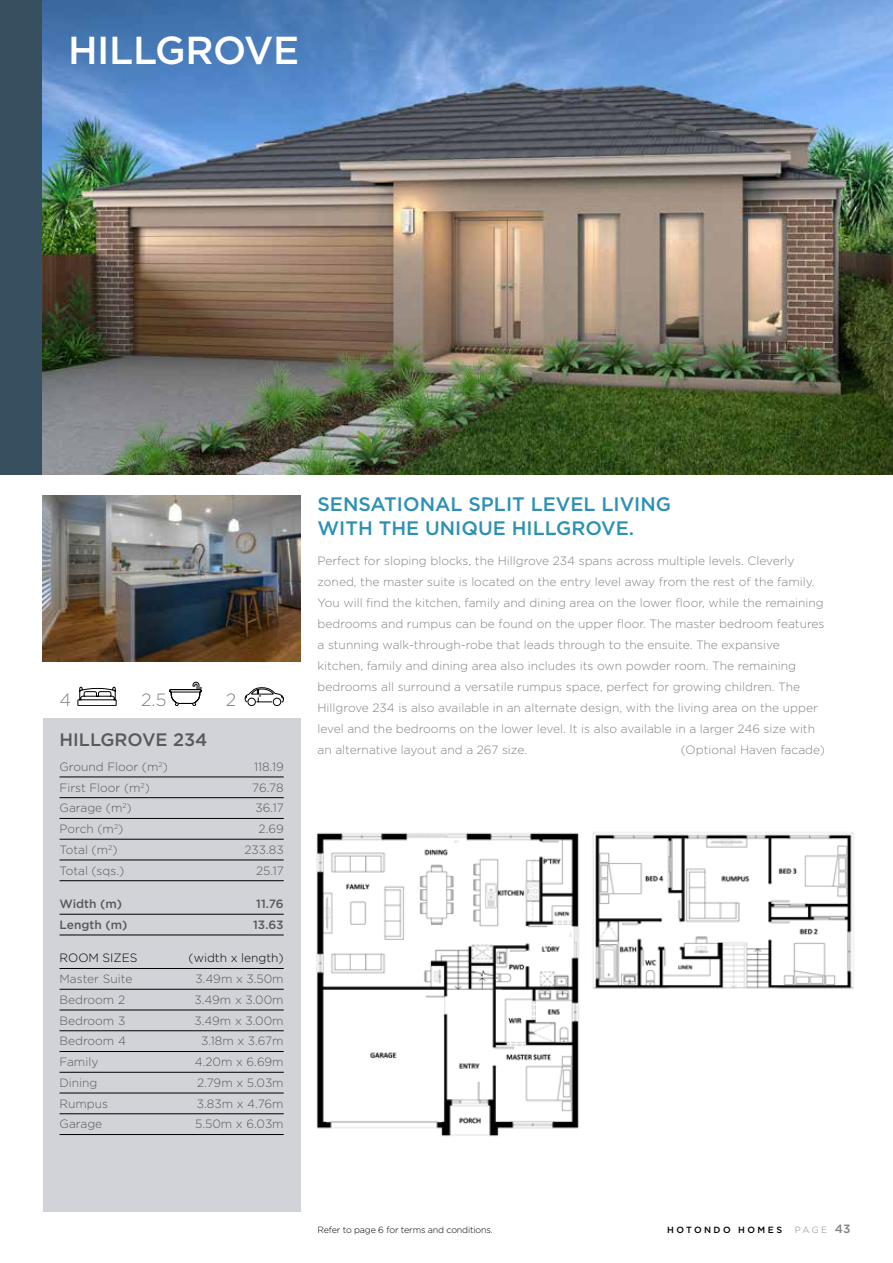
<style>
.page{position:relative;width:893px;height:1263px;background:#fff}
.page>*{position:absolute;margin:0;border:0;box-sizing:border-box;transform-origin:0 0}
.t1{font:500 39px "Gotham";letter-spacing:-.01em;color:#fff}
.t2{font:500 19.5px/24px "Gotham";color:#2c91b3}
.t3{font:500 18px "Gotham";color:#58595b}
.t4{font:300 17.7px "Gotham";color:#808285}
.t5{font:300 12px/21px "Gotham";color:#808285}
.t6{font:300 12px "Gotham";color:#58595b}
.t7{font:500 12px "Gotham";color:#58595b}
.t8{font:300 12px "Gotham";color:#000}
.t9{font:300 9px "Gotham";letter-spacing:-.02em;color:#000}
.t10{font:500 9px "Gotham";letter-spacing:.27em;color:#000}
.t11{font:300 9px "Gotham";color:#808285}
.s1{font-weight:500;font-size:12px}
</style>
<div class="page">
<div style="left:43px;top:719px;width:257px;height:493px;background:#d2d3d8"></div>
<div style="left:0;top:0;width:43px;height:474px;background:#384f5f"></div>
<hr style="left:60px;top:777px;width:224px;height:1px;background:#000">
<hr style="left:60px;top:797px;width:224px;height:1px;background:#000">
<hr style="left:60px;top:818px;width:224px;height:1px;background:#000">
<hr style="left:60px;top:839px;width:224px;height:1px;background:#000">
<hr style="left:60px;top:860px;width:224px;height:1px;background:#000">
<hr style="left:60px;top:880px;width:224px;height:1px;background:#000">
<hr style="left:60px;top:914px;width:224px;height:1px;background:#000">
<hr style="left:60px;top:935px;width:224px;height:1px;background:#000">
<hr style="left:60px;top:968px;width:224px;height:1px;background:#000">
<hr style="left:60px;top:989px;width:224px;height:1px;background:#000">
<hr style="left:60px;top:1010px;width:224px;height:1px;background:#000">
<hr style="left:60px;top:1030px;width:224px;height:1px;background:#000">
<hr style="left:60px;top:1051px;width:224px;height:1px;background:#000">
<hr style="left:60px;top:1072px;width:224px;height:1px;background:#000">
<hr style="left:60px;top:1093px;width:224px;height:1px;background:#000">
<hr style="left:60px;top:1113px;width:224px;height:1px;background:#000">
<hr style="left:60px;top:1134px;width:224px;height:1px;background:#000">
<img style="left:43px;top:495px;width:257px;height:166px">
<img style="left:43px;top:0;width:850px;height:474px">
<img style="left:300px;top:825px;width:279px;height:322px">
<img style="left:593px;top:832px;width:261px;height:157px">
<svg style="left:245px;top:687px;width:39px;height:19px"></svg>
<svg style="left:169px;top:682px;width:33px;height:24px"></svg>
<svg style="left:78px;top:687px;width:38px;height:19px"></svg>
<h1 class="t1" style="left:68px;top:24px;width:233px">HILLGROVE</h1>
<h3 class="t4" style="left:60px;top:688px;width:13px">4</h3>
<h3 class="t4" style="left:141px;top:688px;width:27px">2.5</h3>
<h3 class="t4" style="left:226px;top:688px;width:12px">2</h3>
<h3 class="t3" style="left:60px;top:728px;width:149px">HILLGROVE 234</h3>
<p class="t6" style="left:60px;top:759px;width:110px">Ground Floor (m<sup>2</sup>)</p>
<p class="t6" style="left:254px;top:759px;width:31px">118.19</p>
<p class="t6" style="left:60px;top:780px;width:92px">First Floor (m<sup>2</sup>)</p>
<p class="t6" style="left:252px;top:780px;width:33px">76.78</p>
<p class="t6" style="left:60px;top:800px;width:74px">Garage (m<sup>2</sup>)</p>
<p class="t6" style="left:255px;top:800px;width:30px">36.17</p>
<p class="t6" style="left:60px;top:821px;width:65px">Porch (m<sup>2</sup>)</p>
<p class="t6" style="left:259px;top:821px;width:27px">2.69</p>
<p class="t6" style="left:60px;top:842px;width:59px">Total (m<sup>2</sup>)</p>
<p class="t6" style="left:244px;top:842px;width:41px">233.83</p>
<p class="t6" style="left:60px;top:863px;width:66px">Total (sqs.)</p>
<p class="t6" style="left:256px;top:863px;width:29px">25.17</p>
<p class="t7" style="left:60px;top:896px;width:64px">Width (m)</p>
<p class="t7" style="left:256px;top:896px;width:29px">11.76</p>
<p class="t7" style="left:60px;top:917px;width:69px">Length (m)</p>
<p class="t7" style="left:253px;top:917px;width:32px">13.63</p>
<p class="t8" style="left:60px;top:950px;width:80px">ROOM SIZES</p>
<p class="t8" style="left:189px;top:950px;width:97px">(width x length)</p>
<p class="t6" style="left:60px;top:971px;width:74px">Master Suite</p>
<p class="t6" style="left:195px;top:971px;width:90px">3.49m x 3.50m</p>
<p class="t6" style="left:60px;top:992px;width:67px">Bedroom 2</p>
<p class="t6" style="left:194px;top:992px;width:91px">3.49m x 3.00m</p>
<p class="t6" style="left:60px;top:1013px;width:67px">Bedroom 3</p>
<p class="t6" style="left:194px;top:1013px;width:91px">3.49m x 3.00m</p>
<p class="t6" style="left:60px;top:1033px;width:68px">Bedroom 4</p>
<p class="t6" style="left:201px;top:1033px;width:84px">3.18m x 3.67m</p>
<p class="t6" style="left:60px;top:1054px;width:40px">Family</p>
<p class="t6" style="left:195px;top:1054px;width:90px">4.20m x 6.69m</p>
<p class="t6" style="left:60px;top:1075px;width:39px">Dining</p>
<p class="t6" style="left:197px;top:1075px;width:88px">2.79m x 5.03m</p>
<p class="t6" style="left:60px;top:1096px;width:50px">Rumpus</p>
<p class="t6" style="left:197px;top:1096px;width:88px">3.83m x 4.76m</p>
<p class="t6" style="left:60px;top:1116px;width:44px">Garage</p>
<p class="t6" style="left:195px;top:1116px;width:90px">5.50m x 6.03m</p>
<h2 class="t2" style="left:317px;top:492px;width:355px">SENSATIONAL SPLIT LEVEL LIVING<br>WITH THE UNIQUE HILLGROVE.</h2>
<p class="t5" style="left:317px;top:549px;width:509px">Perfect for sloping blocks, the Hillgrove 234 spans across multiple levels. Cleverly zoned, the master suite is located on the entry level away from the rest of the family.<br>You will find the kitchen, family and dining area on the lower floor, while the remaining bedrooms and rumpus can be found on the upper floor. The master bedroom features a stunning walk-through-robe that leads through to the ensuite. The expansive kitchen, family and dining area also includes its own powder room. The remaining bedrooms all surround a versatile rumpus space, perfect for growing children. The Hillgrove 234 is also available in an alternate design, with the living area on the upper level and the bedrooms on the lower level. It is also available in a larger 246 size with an alternative layout and a 267 size.</p>
<p class="t5" style="left:681px;top:738px;width:146px">(Optional Haven facade)</p>
<p class="t9" style="left:317px;top:1224px;width:177px">Refer to page 6 for terms and conditions.</p>
<p class="t10" style="left:667px;top:1224px;width:117px">HOTONDO HOMES</p>
<p class="t11" style="left:795px;top:1224px;width:57px">PAGE <span class="s1">43</span></p>
</div>
